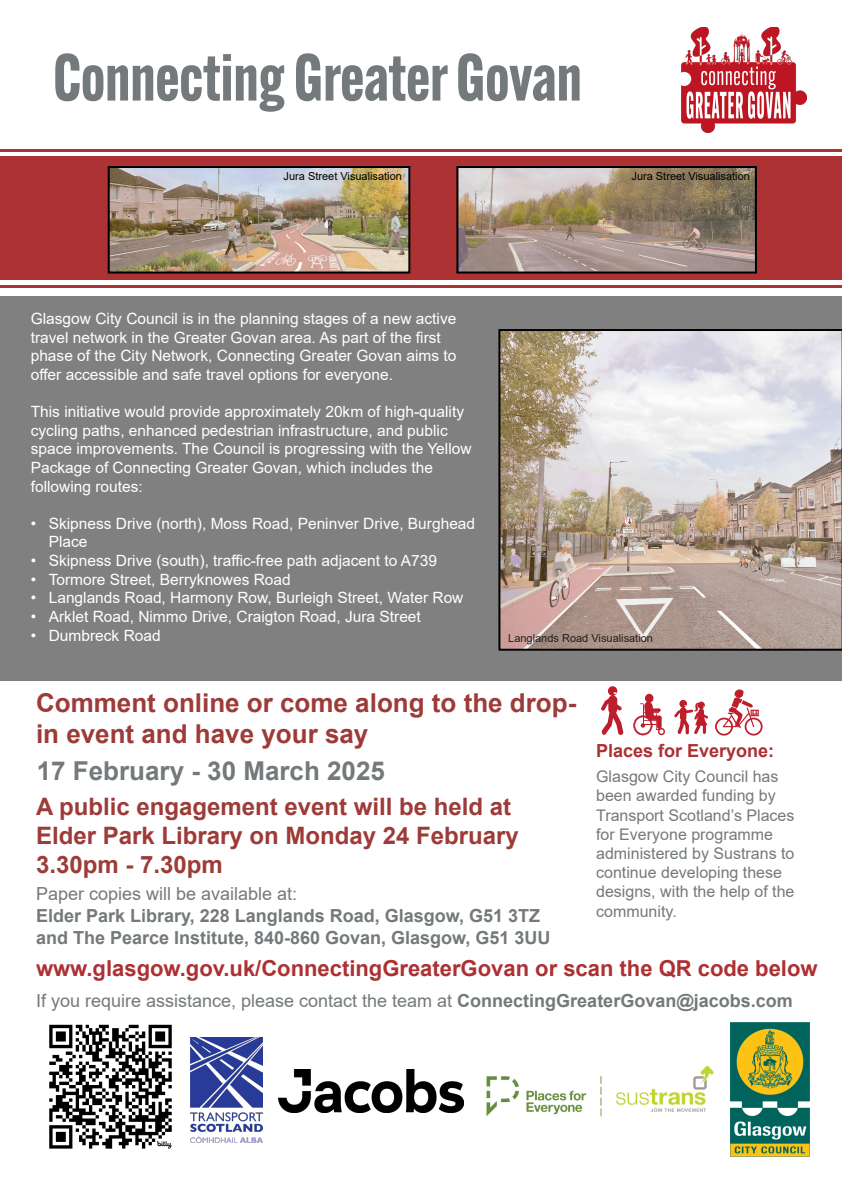
<style>
.page{position:relative;width:842px;height:1191px;background:#fff}
.page>*{position:absolute;margin:0;border:0;box-sizing:border-box;transform-origin:0 0}
.t1{font:700 65px "Alternate Gothic Cond ATF";color:#74797b}
.t2{font:700 26px/31.2px "Arial";color:#9d3b38}
.t3{font:700 26px "Arial";color:#74797b}
.t4{font:700 24px "Arial";color:#9d3b38}
.t5{font:700 22px "Arial";color:#ad3033}
.t6{font:18px "Arial";color:#74797b}
.t7{font:700 18px "Arial";color:#74797b}
.t8{font:700 18px "Arial";color:#ad3033}
.t9{font:16px/19.2px "Arial";color:#74797b}
.t10{font:15.5px/18.6px "Arial";color:#fff}
.t11{font:11px "Arial";color:#000}
.t12{font:11px "Arial";color:#231f20}
.s1{font-weight:700}
</style>
<div class="page">
<img style="left:681px;top:28px;width:125px;height:104px">
<hr style="left:0;top:149px;width:842px;height:3px;background:#ad3234">
<div style="left:0;top:157px;width:842px;height:123px;background:#ad3234"></div>
<hr style="left:0;top:285px;width:842px;height:3px;background:#ad3234">
<div style="left:0;top:296px;width:842px;height:384px;background:#808080"></div>
<img style="left:730px;top:1022px;width:80px;height:135px">
<img style="left:191px;top:1037px;width:72px;height:105px">
<img style="left:486px;top:1065px;width:228px;height:52px">
<svg style="left:601px;top:686px;width:23px;height:49px"></svg>
<svg style="left:715px;top:689px;width:47px;height:46px"></svg>
<div style="left:645px;top:694px;width:8px;height:8px;background:#be1d2c;border-radius:50%"></div>
<svg style="left:633px;top:701px;width:32px;height:34px"></svg>
<svg style="left:674px;top:700px;width:34px;height:35px"></svg>
<img style="left:49px;top:1024px;width:123px;height:125px">
<img style="left:111px;top:169px;width:296px;height:101px">
<div style="left:108px;top:166px;width:302px;height:107px;border:2px solid #000"></div>
<img style="left:459px;top:169px;width:295px;height:101px">
<div style="left:456px;top:166px;width:301px;height:107px;border:2px solid #000"></div>
<svg style="left:498px;top:329px;width:344px;height:321px;background:#c3b6ae"></svg>
<img style="left:279px;top:1069px;width:185px;height:43px">
<p class="t1" style="left:53px;top:37px;width:530px">Connecting Greater Govan</p>
<p class="t11" style="left:284px;top:169px;width:120px">Jura Street Visualisation</p>
<p class="t11" style="left:631px;top:169px;width:120px">Jura Street Visualisation</p>
<p class="t10" style="left:31px;top:309px;width:427px">Glasgow City Council is in the planning stages of a new active travel network in the Greater Govan area. As part of the first phase of the City Network, Connecting Greater Govan aims to offer accessible and safe travel options for everyone.</p>
<p class="t10" style="left:31px;top:402px;width:442px">This initiative would provide approximately 20km of high-quality cycling paths, enhanced pedestrian infrastructure, and public space improvements. The Council is progressing with the Yellow Package of Connecting Greater Govan, which includes the following routes:</p>
<p class="t10" style="left:49px;top:514px;width:428px;text-indent:-18px">• Skipness Drive (north), Moss Road, Peninver Drive, Burghead<br>Place</p>
<p class="t10" style="left:31px;top:551px;width:408px">• Skipness Drive (south), traffic-free path adjacent to A739</p>
<p class="t10" style="left:31px;top:570px;width:262px">• Tormore Street, Berryknowes Road</p>
<p class="t10" style="left:31px;top:588px;width:434px">• Langlands Road, Harmony Row, Burleigh Street, Water Row</p>
<p class="t10" style="left:31px;top:607px;width:392px">• Arklet Road, Nimmo Drive, Craigton Road, Jura Street</p>
<p class="t10" style="left:31px;top:625px;width:131px">• Dumbreck Road</p>
<p class="t12" style="left:508px;top:630px;width:146px">Langlands Road Visualisation</p>
<p class="t2" style="left:36px;top:688px;width:542px">Comment online or come along to the drop&shy;in event and have your say</p>
<p class="t3" style="left:37px;top:752px;width:350px">17 February - 30 March 2025</p>
<p class="t4" style="left:36px;top:789px;width:477px">A public engagement event will be held at</p>
<p class="t4" style="left:36px;top:818px;width:484px">Elder Park Library on Monday 24 February</p>
<p class="t4" style="left:36px;top:847px;width:188px">3.30pm - 7.30pm</p>
<p class="t8" style="left:596px;top:738px;width:180px">Places for Everyone:</p>
<p class="t9" style="left:596px;top:767px;width:200px">Glasgow City Council has been awarded funding by<br>Transport Scotland’s Places for Everyone programme administered by Sustrans to continue developing these designs, with the help of the community.</p>
<p class="t6" style="left:36px;top:881px;width:263px">Paper copies will be available at:</p>
<p class="t7" style="left:36px;top:903px;width:506px">Elder Park Library, 228 Langlands Road, Glasgow, G51 3TZ</p>
<p class="t7" style="left:36px;top:924px;width:516px">and The Pearce Institute, 840-860 Govan, Glasgow, G51 3UU</p>
<p class="t5" style="left:36px;top:953px;width:783px">www.glasgow.gov.uk/ConnectingGreaterGovan or scan the QR code below</p>
<p class="t6" style="left:36px;top:988px;width:758px">If you require assistance, please contact the team at <span class="s1">ConnectingGreaterGovan@jacobs.com</span></p>
</div>
